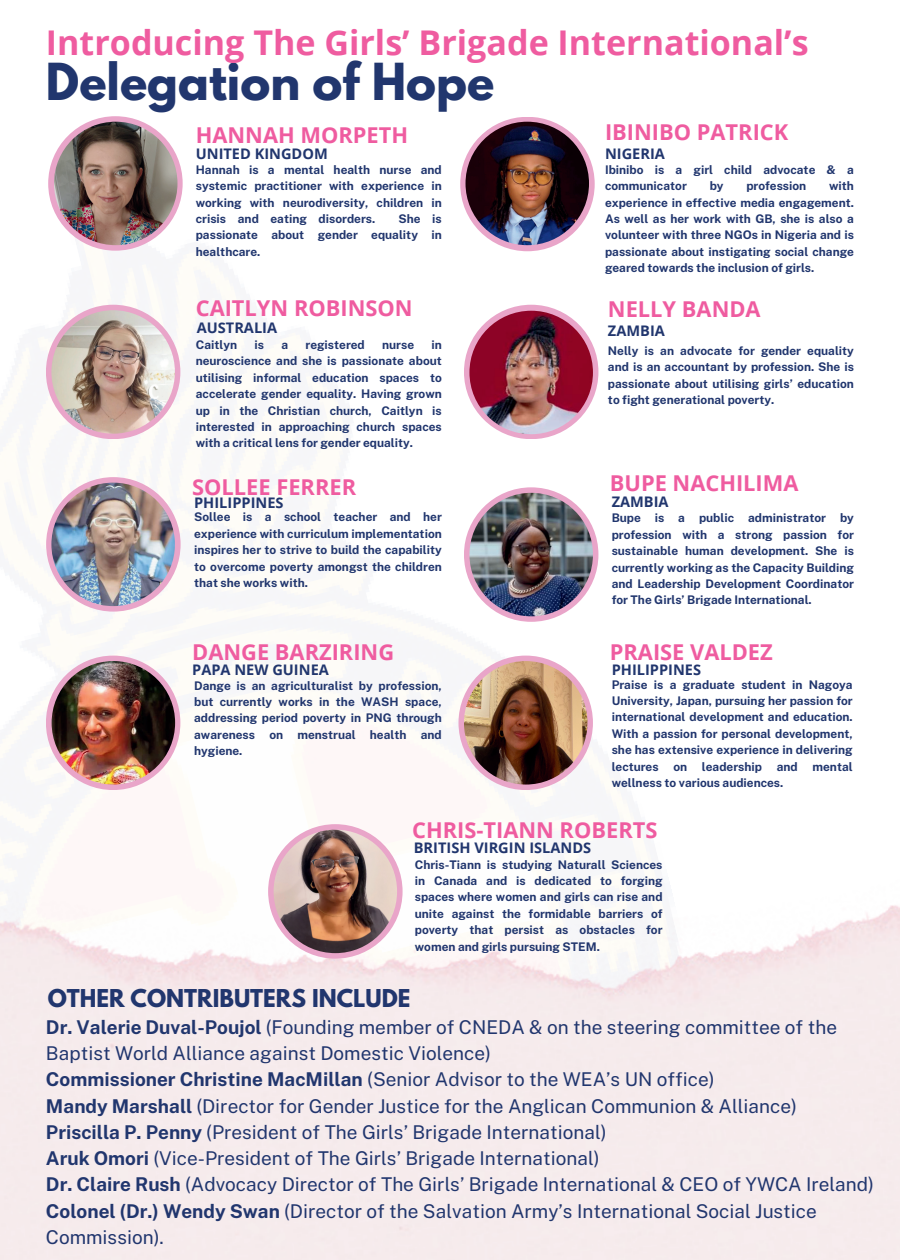
<style>
.page{position:relative;width:900px;height:1260px;background:#fff}
.page>*{position:absolute;margin:0;border:0;box-sizing:border-box;transform-origin:0 0}
.t1{font:700 45.19px "League Spartan";color:#21366e}
.t2{font:700 34.06px "Open Sans";color:#ef5ca0}
.t3{font:700 21.88px "Open Sans";color:#ef5ca0}
.t4{font:700 21.81px "League Spartan";color:#21366e}
.t5{font:19px/26.2px "Public Sans";color:#21366e}
.t6{font:700 14.56px "Open Sans";color:#21366e}
.t7{font:700 11.94px/16.4px "Public Sans";color:#21366e;text-align:justify}
.s1{font-weight:700}
</style>
<div class="page">
<svg style="left:48px;top:116px;width:135px;height:135px;background:#e7a8c9"></svg>
<img style="left:54px;top:122px;width:124px;height:123px;border-radius:50%">
<div style="left:46px;top:305px;width:134px;height:134px;background:#e9a5c9;border-radius:50%"></div>
<img style="left:51px;top:310px;width:124px;height:124px;border-radius:50%">
<svg style="left:46px;top:477px;width:135px;height:135px;background:#e7a9ca"></svg>
<img style="left:51px;top:483px;width:124px;height:123px;border-radius:50%">
<div style="left:46px;top:656px;width:134px;height:134px;background:#e9a5c9;border-radius:50%"></div>
<img style="left:52px;top:661px;width:123px;height:124px;border-radius:50%">
<div style="left:464px;top:487px;width:134px;height:135px;background:#e9a5c9;border-radius:50%"></div>
<img style="left:469px;top:493px;width:124px;height:123px;border-radius:50%">
<svg style="left:460px;top:117px;width:135px;height:134px;background:#dfa0c2"></svg>
<img style="left:466px;top:122px;width:123px;height:123px;border-radius:50%">
<div style="left:464px;top:305px;width:134px;height:134px;background:#e9a5c9;border-radius:50%"></div>
<img style="left:469px;top:311px;width:124px;height:123px;border-radius:50%">
<div style="left:458px;top:656px;width:135px;height:134px;background:#e9a5c9;border-radius:50%"></div>
<img style="left:464px;top:661px;width:123px;height:124px;border-radius:50%">
<svg style="left:268px;top:824px;width:135px;height:135px;background:#e7a9c9"></svg>
<img style="left:274px;top:830px;width:123px;height:123px;border-radius:50%">
<h2 class="t2" style="left:46px;top:19px;width:764px">Introducing The Girls’ Brigade International’s</h2>
<h1 class="t1" style="left:46px;top:46px;width:450px">Delegation of Hope</h1>
<p class="t6" style="left:196px;top:144px;width:134px">UNITED KINGDOM</p>
<h3 class="t3" style="left:605px;top:117px;width:185px">IBINIBO PATRICK</h3>
<h3 class="t3" style="left:196px;top:119px;width:214px">HANNAH MORPETH</h3>
<p class="t6" style="left:605px;top:144px;width:61px">NIGERIA</p>
<p class="t7" style="left:196px;top:160px;width:248px">Hannah is a mental health nurse and systemic practitioner with experience in working with neurodiversity, children in crisis and eating disorders.</p>
<p class="t7" style="left:196px;top:210px;width:248px;text-indent:203px">She is passionate about gender equality in healthcare.</p>
<h3 class="t3" style="left:196px;top:293px;width:218px">CAITLYN ROBINSON</h3>
<p class="t6" style="left:197px;top:317px;width:82px">AUSTRALIA</p>
<p class="t7" style="left:196px;top:336px;width:43px">Caitlyn</p>
<p class="t7" style="left:254px;top:336px;width:11px">is</p>
<p class="t7" style="left:281px;top:336px;width:8px">a</p>
<p class="t7" style="left:306px;top:336px;width:61px">registered</p>
<p class="t7" style="left:382px;top:336px;width:33px">nurse</p>
<p class="t7" style="left:196px;top:336px;width:248px;text-indent:236px">in neuroscience and she is passionate about utilising informal education spaces to accelerate gender equality. Having grown up in the Christian church, Caitlyn is interested in approaching church spaces with a critical lens for gender equality.</p>
<h3 class="t3" style="left:192px;top:471px;width:165px">SOLLEE FERRER</h3>
<p class="t6" style="left:194px;top:492px;width:91px">PHILIPPINES</p>
<p class="t7" style="left:194px;top:508px;width:249px">Sollee is a school teacher and her experience with curriculum implementation inspires her to strive to build the capability to overcome poverty amongst the children that she works with.</p>
<h3 class="t3" style="left:192px;top:636px;width:203px">DANGE BARZIRING</h3>
<p class="t6" style="left:192px;top:660px;width:138px">PAPA NEW GUINEA</p>
<p class="t7" style="left:194px;top:676px;width:249px">Dange is an agriculturalist by profession, but currently works in the WASH space, addressing period poverty in PNG through awareness on menstrual health and hygiene.</p>
<p class="t7" style="left:605px;top:160px;width:250px">Ibinibo is a girl child advocate &amp; a communicator</p>
<p class="t7" style="left:605px;top:177px;width:250px;text-indent:224px">with experience in effective media engagement.<br>As well as her work with GB, she is also a volunteer with three NGOs in Nigeria and is passionate about instigating social change geared towards the inclusion of girls.</p>
<h3 class="t3" style="left:608px;top:294px;width:154px">NELLY BANDA</h3>
<p class="t7" style="left:608px;top:342px;width:248px">Nelly is an advocate for gender equality and is an accountant by profession. She is passionate about utilising girls’ education to fight generational poverty.</p>
<p class="t7" style="left:710px;top:177px;width:15px">by</p>
<p class="t7" style="left:746px;top:177px;width:62px">profession</p>
<p class="t6" style="left:608px;top:321px;width:58px">ZAMBIA</p>
<h3 class="t3" style="left:610px;top:467px;width:190px">BUPE NACHILIMA</h3>
<p class="t6" style="left:612px;top:492px;width:58px">ZAMBIA</p>
<p class="t7" style="left:612px;top:509px;width:244px">Bupe is a public administrator by profession with a strong passion for sustainable human development. She is currently working as the Capacity Building and Leadership Development Coordinator for The Girls’ Brigade International.</p>
<h3 class="t3" style="left:610px;top:637px;width:165px">PRAISE VALDEZ</h3>
<p class="t6" style="left:612px;top:660px;width:91px">PHILIPPINES</p>
<p class="t7" style="left:612px;top:675px;width:243px">Praise is a graduate student in Nagoya University, Japan, pursuing her passion for international development and education.<br>With a passion for personal development, she has extensive experience in delivering lectures on leadership and mental wellness to various audiences.</p>
<h3 class="t3" style="left:412px;top:814px;width:247px">CHRIS-TIANN ROBERTS</h3>
<p class="t6" style="left:414px;top:838px;width:179px">BRITISH VIRGIN ISLANDS</p>
<p class="t7" style="left:415px;top:855px;width:249px">Chris-Tiann is studying Naturall Sciences in Canada and is dedicated to forging spaces where women and girls can rise and unite against the formidable barriers of poverty that persist as obstacles for women and girls pursuing STEM.</p>
<h3 class="t4" style="left:48px;top:981px;width:364px">OTHER CONTRIBUTERS INCLUDE</h3>
<p class="t5" style="left:46px;top:1013px;width:830px"><span class="s1">Dr. Valerie Duval-Poujol</span> (Founding member of CNEDA &amp; on the steering committee of the Baptist World Alliance against Domestic Violence)<br><span class="s1">Commissioner Christine MacMillan</span> (Senior Advisor to the WEA’s UN office)<br><span class="s1">Mandy Marshall</span> (Director for Gender Justice for the Anglican Communion &amp; Alliance)<br><span class="s1">Priscilla P. Penny</span> (President of The Girls’ Brigade International)<br><span class="s1">Aruk Omori</span> (Vice-President of The Girls’ Brigade International)<br><span class="s1">Dr. Claire Rush</span> (Advocacy Director of The Girls’ Brigade International &amp; CEO of YWCA Ireland)<br><span class="s1">Colonel (Dr.) Wendy Swan</span> (Director of the Salvation Army’s International Social Justice Commission).</p>
</div>
